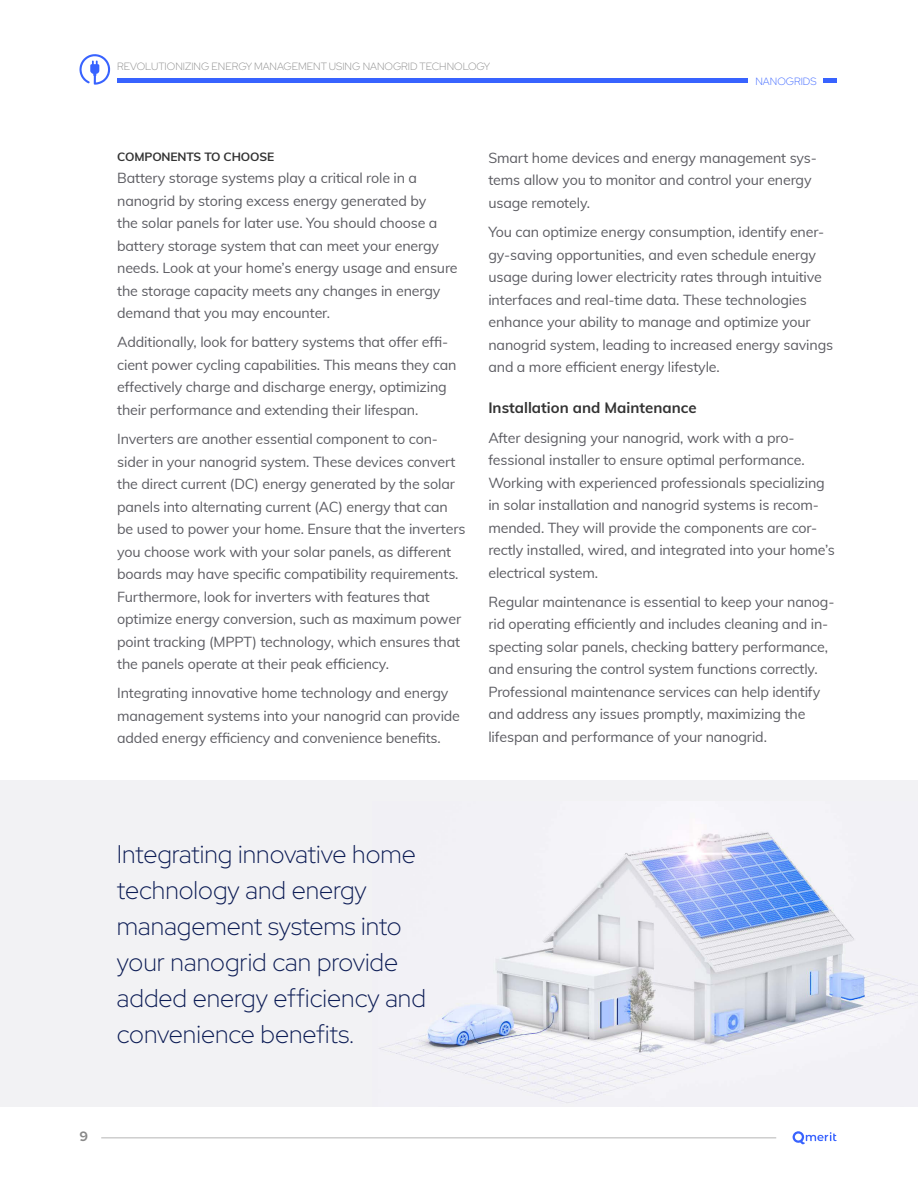
<style>
.page{position:relative;width:918px;height:1188px;background:#fff}
.page>*{position:absolute;margin:0;border:0;box-sizing:border-box;transform-origin:0 0}
.t1{font:300 25.5px/36px "Red Hat Display";color:#0b1b54}
.t2{font:700 15px "Muli";color:#333}
.t3{font:14.25px/22.5px "Muli";letter-spacing:-.01em;color:#5c5c62}
.t4{font:700 13.5px "Red Hat Display";color:#898989}
.t5{font:700 12px "Muli";letter-spacing:-.01em;color:#333}
.t6{font:300 10.5px "Red Hat Display";color:#898989}
.t7{font:300 10.5px "Red Hat Display";color:#3863ff}
</style>
<div class="page">
<div style="left:0;top:780px;width:918px;height:327px;background:#f2f2f4"></div>
<img style="left:379px;top:819px;width:539px;height:284px">
<hr style="left:117px;top:79px;width:720px;height:4px;background:#3863ff">
<svg style="left:79px;top:54px;width:31px;height:31px"></svg>
<hr style="left:101px;top:1137px;width:675px;height:2px;background:#898989">
<svg style="left:792px;top:1131px;width:45px;height:13px"></svg>
<div style="left:749px;top:71px;width:74px;height:16px;background:#fff"></div>
<p class="t6" style="left:117px;top:62px;width:375px">REVOLUTIONIZING ENERGY MANAGEMENT USING NANOGRID TECHNOLOGY</p>
<p class="t7" style="left:755px;top:77px;width:63px">NANOGRIDS</p>
<p class="t5" style="left:117px;top:147px;width:159px">COMPONENTS TO CHOOSE</p>
<p class="t3" style="left:117px;top:168px;width:342px">Battery storage systems play a critical role in a nanogrid by storing excess energy generated by<br>the solar panels for later use. You should choose a battery storage system that can meet your energy needs. Look at your home’s energy usage and ensure the storage capacity meets any changes in energy demand that you may encounter.</p>
<p class="t3" style="left:117px;top:330px;width:341px">Additionally, look for battery systems that offer effi&shy;cient power cycling capabilities. This means they can effectively charge and discharge energy, optimizing their performance and extending their lifespan.</p>
<p class="t3" style="left:117px;top:429px;width:350px">Inverters are another essential component to con&shy;sider in your nanogrid system. These devices convert the direct current (DC) energy generated by the solar panels into alternating current (AC) energy that can be used to power your home. Ensure that the inverters you choose work with your solar panels, as different boards may have specific compatibility requirements.<br>Furthermore, look for inverters with features that optimize energy conversion, such as maximum power point tracking (MPPT) technology, which ensures that the panels operate at their peak efficiency.</p>
<p class="t3" style="left:117px;top:683px;width:344px">Integrating innovative home technology and energy management systems into your nanogrid can provide added energy efficiency and convenience benefits.</p>
<p class="t3" style="left:488px;top:148px;width:330px">Smart home devices and energy management sys&shy;tems allow you to monitor and control your energy usage remotely.</p>
<p class="t3" style="left:488px;top:220px;width:346px">You can optimize energy consumption, identify ener&shy;gy-saving opportunities, and even schedule energy usage during lower electricity rates through intuitive interfaces and real-time data. These technologies enhance your ability to manage and optimize your nanogrid system, leading to increased energy savings and a more efficient energy lifestyle.</p>
<p class="t2" style="left:488px;top:397px;width:210px">Installation and Maintenance</p>
<p class="t3" style="left:488px;top:426px;width:348px">After designing your nanogrid, work with a pro&shy;fessional installer to ensure optimal performance.<br>Working with experienced professionals specializing in solar installation and nanogrid systems is recom&shy;mended. They will provide the components are cor&shy;rectly installed, wired, and integrated into your home’s electrical system.</p>
<p class="t3" style="left:488px;top:590px;width:348px">Regular maintenance is essential to keep your nanog&shy;rid operating efficiently and includes cleaning and in&shy;specting solar panels, checking battery performance, and ensuring the control system functions correctly.<br>Professional maintenance services can help identify and address any issues promptly, maximizing the lifespan and performance of your nanogrid.</p>
<h1 class="t1" style="left:117px;top:838px;width:311px">Integrating innovative home technology and energy management systems into your nanogrid can provide added energy efficiency and convenience benefits.</h1>
<p class="t4" style="left:80px;top:1131px;width:10px">9</p>
</div>
